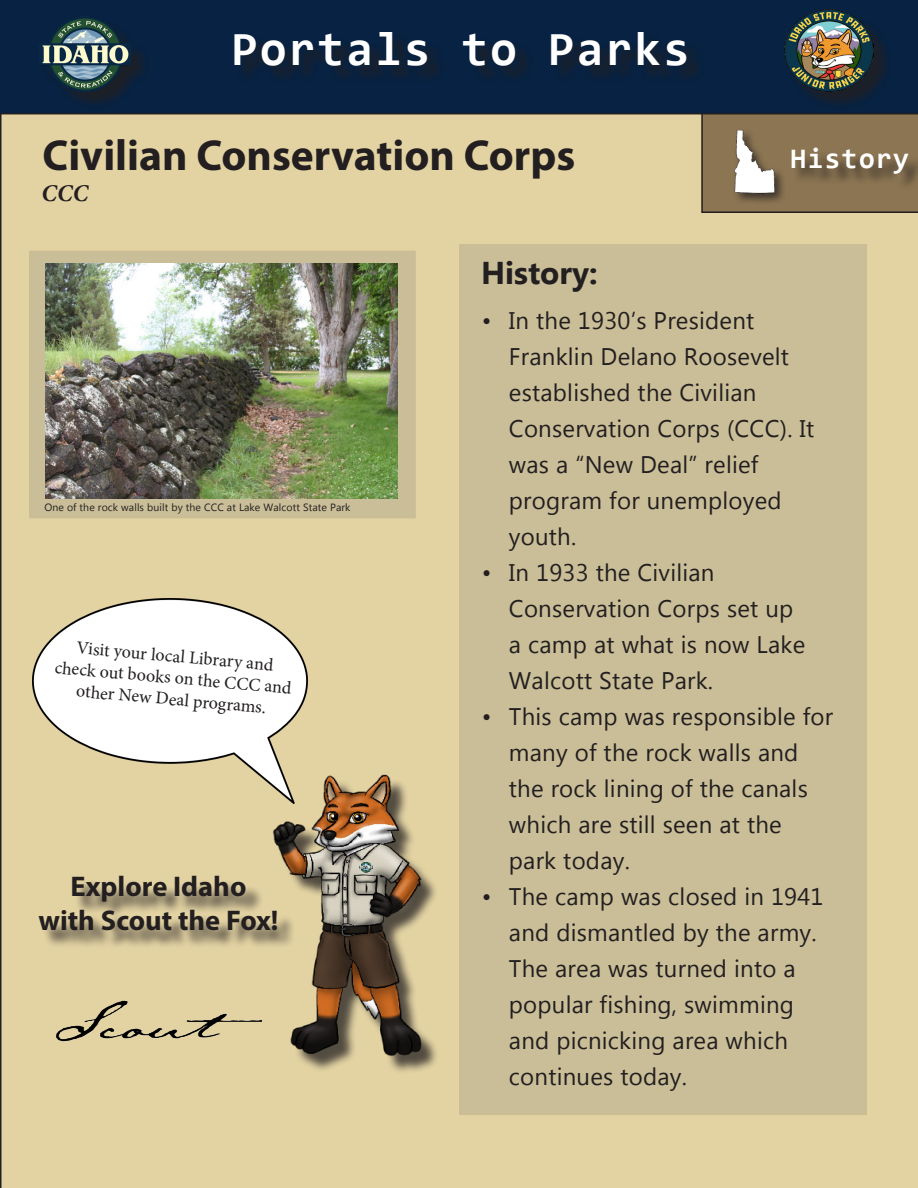
<style>
.page{position:relative;width:918px;height:1188px;background:#fff}
.page>*{position:absolute;margin:0;border:0;box-sizing:border-box;transform-origin:0 0}
.t1{font:700 48px "Consolas";letter-spacing:.05em;color:#fff}
.t2{font:700 43.5px "Myriad Pro";color:#231f20}
.t3{font:700 31.5px "Microsoft New Tai Lue";color:#231f20}
.t4{font:700 28.5px/34.2px "Myriad Pro";color:#231f20;text-align:center}
.t5{font:700 28.5px "Consolas";letter-spacing:.05em;color:#fff}
.t6{font:24px/36px "Microsoft New Tai Lue";letter-spacing:.01em;color:#231f20}
.t7{font:italic 700 24px "Minion Pro";color:#231f20}
.t8{font:18px/21.6px "Minion Pro";color:#231f20;text-align:center}
.t9{font:10.5px "Microsoft New Tai Lue";letter-spacing:.01em;color:#231f20}
</style>
<div class="page">
<div style="left:0;top:114px;width:918px;height:1074px;background:#e3d3a3"></div>
<div style="left:30px;top:251px;width:385px;height:267px;background:#c9be97"></div>
<div style="left:460px;top:245px;width:406px;height:869px;background:#c9be97"></div>
<svg style="left:701px;top:114px;width:217px;height:99px"></svg>
<div style="left:793px;top:150px;width:125px;height:41px;background:#231f20;opacity:.75"></div>
<img style="left:707px;top:114px;width:91px;height:92px">
<div style="left:277px;top:778px;width:162px;height:296px;background:#231f20;opacity:.75"></div>
<img style="left:262px;top:766px;width:171px;height:300px">
<img style="left:32px;top:598px;width:275px;height:206px">
<div style="left:42px;top:878px;width:253px;height:71px;background:#231f20;opacity:.75"></div>
<img style="left:54px;top:988px;width:209px;height:84px">
<div style="left:0;top:0;width:918px;height:114px;background:#072242"></div>
<div style="left:237px;top:34px;width:468px;height:50px;background:#09213f"></div>
<div style="left:42px;top:19px;width:107px;height:91px;background:#231f20;opacity:.75"></div>
<img style="left:40px;top:16px;width:91px;height:76px">
<div style="left:787px;top:13px;width:105px;height:97px;background:#231f20;opacity:.75"></div>
<img style="left:784px;top:10px;width:90px;height:82px">
<img style="left:46px;top:263px;width:352px;height:235px">
<p class="t1" style="left:231px;top:18px;width:460px">Portals to Parks</p>
<p class="t2" style="left:43px;top:127px;width:534px">Civilian Conservation Corps</p>
<p class="t5" style="left:791px;top:140px;width:120px">History</p>
<p class="t7" style="left:41px;top:176px;width:49px">CCC</p>
<p class="t9" style="left:44px;top:501px;width:308px">One of the rock walls built by the CCC at Lake Walcott State Park</p>
<p class="t8" style="left:58px;top:635px;width:239px;rotate:5deg">Visit your local Library and check out books on the CCC and other New Deal programs.</p>
<p class="t4" style="left:38px;top:869px;width:242px">Explore Idaho<br>with Scout the Fox!</p>
<p class="t3" style="left:481px;top:255px;width:118px">History:</p>
<p class="t6" style="left:509px;top:304px;width:307px;text-indent:-27px">• In the 1930’s President<br>Franklin Delano Roosevelt established the Civilian<br>Conservation Corps (CCC). It was a “New Deal” relief program for unemployed youth.</p>
<p class="t6" style="left:509px;top:556px;width:298px;text-indent:-27px">• In 1933 the Civilian<br>Conservation Corps set up a camp at what is now Lake<br>Walcott State Park.</p>
<p class="t6" style="left:509px;top:700px;width:326px;text-indent:-27px">• This camp was responsible for many of the rock walls and the rock lining of the canals which are still seen at the park today.</p>
<p class="t6" style="left:509px;top:880px;width:316px;text-indent:-27px">• The camp was closed in 1941 and dismantled by the army.<br>The area was turned into a popular fishing, swimming and picnicking area which continues today.</p>
</div>
